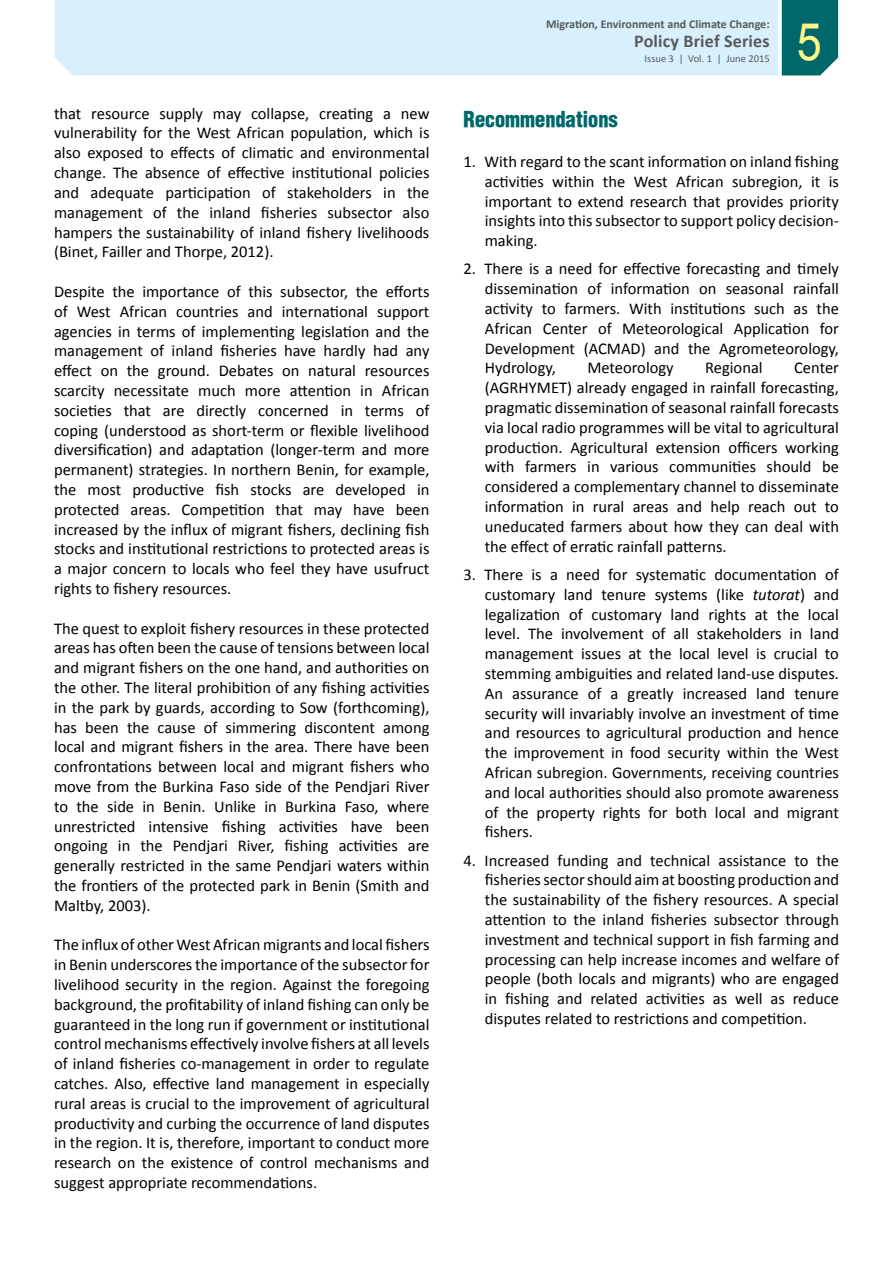
<style>
.page{position:relative;width:893px;height:1263px;background:#fff}
.page>*{position:absolute;margin:0;border:0;box-sizing:border-box;transform-origin:0 0}
.t1{font:51.75px "Arial";color:#fff685;scale:.87 1}
.t2{font:21px "Context Black Cond S Si";color:#00676b}
.t3{font:700 18px "Calibri";letter-spacing:.01em;color:#58595b}
.t4{font:16.5px/19.8px "Calibri";color:#000;text-align:justify}
.t5{font:700 12px "Calibri";color:#58595b}
.t6{font:10.5px "Calibri";color:#58595b}
.s1{font-style:italic}
</style>
<div class="page">
<div style="left:55px;top:0;width:723px;height:75px;background:#d7f0fc"></div>
<div style="left:782px;top:0;width:56px;height:75px;background:#00676b"></div>
<p class="t4" style="left:54px;top:103px;width:377px">that resource supply may collapse, creating a new vulnerability for the West African population, which is also exposed to effects of climatic and environmental change. The absence of effective institutional policies and adequate participation of stakeholders in the management of the inland fisheries subsector also hampers the sustainability of inland fishery livelihoods (Binet, Failler and Thorpe, 2012).</p>
<p class="t4" style="left:54px;top:282px;width:377px">Despite the importance of this subsector, the efforts of West African countries and international support agencies in terms of implementing legislation and the management of inland fisheries have hardly had any effect on the ground. Debates on natural resources scarcity necessitate much more attention in African societies that are directly concerned in terms of coping (understood as short-term or flexible livelihood diversification) and adaptation (longer-term and more permanent) strategies. In northern Benin, for example, the most productive fish stocks are developed in protected areas. Competition that may have been increased by the influx of migrant fishers, declining fish stocks and institutional restrictions to protected areas is a major concern to locals who feel they have usufruct rights to fishery resources.</p>
<p class="t4" style="left:54px;top:618px;width:377px">The quest to exploit fishery resources in these protected areas has often been the cause of tensions between local and migrant fishers on the one hand, and authorities on the other. The literal prohibition of any fishing activities in the park by guards, according to Sow (forthcoming), has been the cause of simmering discontent among local and migrant fishers in the area. There have been confrontations between local and migrant fishers who move from the Burkina Faso side of the Pendjari River to the side in Benin. Unlike in Burkina Faso, where unrestricted intensive fishing activities have been ongoing in the Pendjari River, fishing activities are generally restricted in the same Pendjari waters within the frontiers of the protected park in Benin (Smith and Maltby, 2003).</p>
<p class="t4" style="left:54px;top:935px;width:377px">The influx of other West African migrants and local fishers in Benin underscores the importance of the subsector for livelihood security in the region. Against the foregoing background, the profitability of inland fishing can only be guaranteed in the long run if government or institutional control mechanisms effectively involve fishers at all levels of inland fisheries co-management in order to regulate catches. Also, effective land management in especially rural areas is crucial to the improvement of agricultural productivity and curbing the occurrence of land disputes in the region. It is, therefore, important to conduct more research on the existence of control mechanisms and suggest appropriate recommendations.</p>
<p class="t5" style="left:546px;top:16px;width:225px">Migration, Environment and Climate Change:</p>
<p class="t3" style="left:634px;top:30px;width:137px">Policy Brief Series</p>
<p class="t6" style="left:645px;top:52px;width:127px">Issue 3 | Vol. 1 | June 2015</p>
<h1 class="t1" style="left:797px;top:7px;width:30px">5</h1>
<p class="t2" style="left:463px;top:106px;width:156px">Recommendations</p>
<p class="t4" style="left:485px;top:152px;width:356px;text-indent:-21px">1. With regard to the scant information on inland fishing activities within the West African subregion, it is important to extend research that provides priority insights into this subsector to support policy decision&shy;making.</p>
<p class="t4" style="left:485px;top:259px;width:356px;text-indent:-21px">2. There is a need for effective forecasting and timely dissemination of information on seasonal rainfall activity to farmers. With institutions such as the African Center of Meteorological Application for Development (ACMAD) and the Agrometeorology, Hydrology,</p>
<p class="t4" style="left:587px;top:358px;width:88px">Meteorology</p>
<p class="t4" style="left:705px;top:358px;width:59px">Regional</p>
<p class="t4" style="left:485px;top:358px;width:356px;text-indent:309px">Center (AGRHYMET) already engaged in rainfall forecasting, pragmatic dissemination of seasonal rainfall forecasts via local radio programmes will be vital to agricultural production. Agricultural extension officers working with farmers in various communities should be considered a complementary channel to disseminate information in rural areas and help reach out to uneducated farmers about how they can deal with the effect of erratic rainfall patterns.</p>
<p class="t4" style="left:485px;top:565px;width:356px;text-indent:-21px">3. There is a need for systematic documentation of customary land tenure systems (like <span class="s1">tutorat</span>) and legalization of customary land rights at the local level. The involvement of all stakeholders in land management issues at the local level is crucial to stemming ambiguities and related land-use disputes.<br>An assurance of a greatly increased land tenure security will invariably involve an investment of time and resources to agricultural production and hence the improvement in food security within the West African subregion. Governments, receiving countries and local authorities should also promote awareness of the property rights for both local and migrant fishers.</p>
<p class="t4" style="left:485px;top:850px;width:356px;text-indent:-21px">4. Increased funding and technical assistance to the fisheries sector should aim at boosting production and the sustainability of the fishery resources. A special attention to the inland fisheries subsector through investment and technical support in fish farming and processing can help increase incomes and welfare of people (both locals and migrants) who are engaged in fishing and related activities as well as reduce disputes related to restrictions and competition.</p>
</div>
